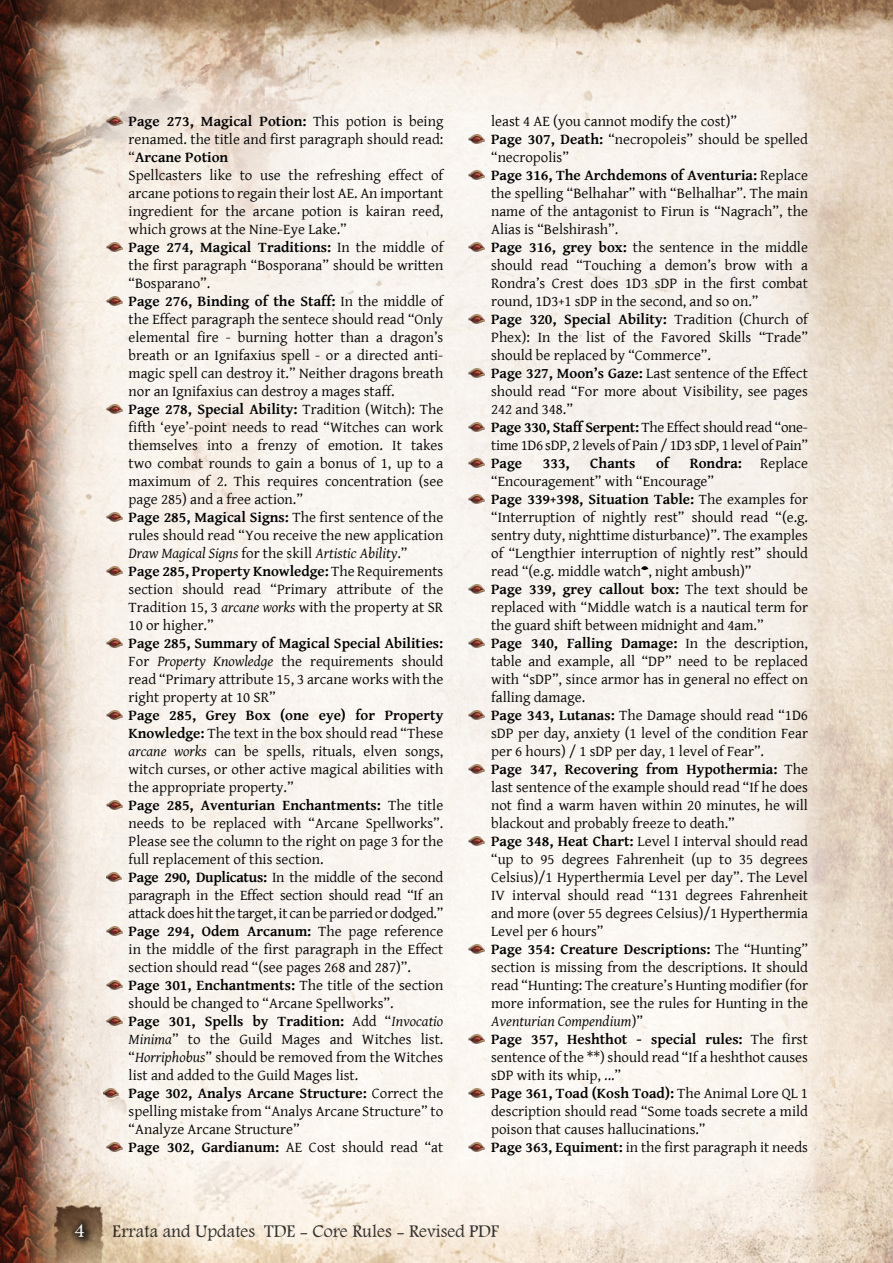
<style>
.page{position:relative;width:893px;height:1263px;background:#fff}
.page>*{position:absolute;margin:0;border:0;box-sizing:border-box;transform-origin:0 0}
.t1{font:19.5px "Andalus";color:#fff}
.t2{font:18.15px "Andalus";color:#000}
.t3{font:15px/18px "Gentium Basic";color:#000}
.t4{font:700 15px "Gentium Basic";color:#000}
.s1{font-weight:700}
.s2{font-style:italic}
</style>
<div class="page">
<img style="left:0;top:0;width:893px;height:1263px">
<img style="left:106px;top:117px;width:16px;height:8px">
<img style="left:106px;top:243px;width:16px;height:8px">
<img style="left:106px;top:297px;width:16px;height:8px">
<img style="left:106px;top:405px;width:16px;height:8px">
<img style="left:106px;top:513px;width:16px;height:8px">
<img style="left:106px;top:567px;width:16px;height:8px">
<img style="left:106px;top:639px;width:16px;height:8px">
<img style="left:106px;top:711px;width:16px;height:8px">
<img style="left:106px;top:801px;width:16px;height:8px">
<img style="left:106px;top:873px;width:16px;height:8px">
<img style="left:106px;top:927px;width:16px;height:8px">
<img style="left:106px;top:981px;width:16px;height:8px">
<img style="left:106px;top:1017px;width:16px;height:8px">
<img style="left:103px;top:1089px;width:16px;height:8px">
<img style="left:106px;top:1143px;width:16px;height:8px">
<img style="left:469px;top:135px;width:16px;height:8px">
<img style="left:469px;top:171px;width:16px;height:8px">
<img style="left:469px;top:243px;width:16px;height:8px">
<img style="left:469px;top:315px;width:16px;height:8px">
<img style="left:469px;top:369px;width:16px;height:8px">
<img style="left:469px;top:423px;width:15px;height:8px">
<img style="left:469px;top:459px;width:16px;height:8px">
<img style="left:469px;top:495px;width:16px;height:8px">
<svg style="left:641px;top:566px;width:7px;height:4px"></svg>
<img style="left:469px;top:585px;width:16px;height:8px">
<img style="left:469px;top:639px;width:16px;height:8px">
<img style="left:469px;top:711px;width:16px;height:8px">
<img style="left:469px;top:765px;width:16px;height:8px">
<img style="left:469px;top:837px;width:16px;height:8px">
<img style="left:469px;top:945px;width:16px;height:8px">
<img style="left:469px;top:1035px;width:16px;height:8px">
<img style="left:469px;top:1089px;width:16px;height:8px">
<img style="left:469px;top:1143px;width:16px;height:8px">
<div style="left:67px;top:1216px;width:32px;height:35px;background:#000;opacity:.92"></div>
<div style="left:69px;top:1218px;width:21px;height:25px;background:#000;opacity:.74"></div>
<h1 class="t1" style="left:75px;top:1216px;width:12px">4</h1>
<p class="t3" style="left:129px;top:112px;width:316px"><span class="s1">Page 273, Magical Potion:</span> This potion is being renamed. the title and first paragraph should read: “<span class="s1">Arcane Potion<br></span>Spellcasters like to use the refreshing effect of arcane potions to regain their lost AE. An important ingredient for the arcane potion is kairan reed, which grows at the Nine-Eye Lake.”<br><span class="s1">Page 274, Magical Traditions:</span> In the middle of the first paragraph “Bosporana” should be written “Bosparano”.<br><span class="s1">Page 276, Binding of the Staff:</span> In the middle of the Effect paragraph the sentece should read “Only elemental fire - burning hotter than a dragon’s breath or an Ignifaxius spell - or a directed anti&shy;magic spell can destroy it.” Neither dragons breath nor an Ignifaxius can destroy a mages staff.<br><span class="s1">Page 278, Special Ability:</span> Tradition (Witch): The fifth ‘eye’-point needs to read “Witches can work themselves into a frenzy of emotion. It takes two combat rounds to gain a bonus of 1, up to a maximum of 2. This requires concentration (see page 285) and a free action.”<br><span class="s1">Page 285, Magical Signs:</span> The first sentence of the rules should read “You receive the new application <span class="s2">Draw Magical Signs</span> for the skill <span class="s2">Artistic Ability</span>.”<br><span class="s1">Page 285, Property Knowledge:</span> The Requirements section should read “Primary attribute of the Tradition 15, 3 <span class="s2">arcane works</span> with the property at SR 10 or higher.”</p>
<p class="t3" style="left:129px;top:634px;width:316px;text-align:justify"><span class="s1">Page 285, Summary of Magical Special Abilities:<br></span>For <span class="s2">Property Knowledge</span> the requirements should read “Primary attribute 15, 3 arcane works with the right property at 10 SR”</p>
<p class="t3" style="left:129px;top:706px;width:316px"><span class="s1">Page 285, Grey Box (one eye) for Property Knowledge:</span> The text in the box should read “These <span class="s2">arcane works</span> can be spells, rituals, elven songs, witch curses, or other active magical abilities with the appropriate property.”<br><span class="s1">Page 285, Aventurian Enchantments:</span> The title needs to be replaced with “Arcane Spellworks”.<br>Please see the column to the right on page 3 for the full replacement of this section.<br><span class="s1">Page 290, Duplicatus:</span> In the middle of the second paragraph in the Effect section should read “If an attack does hit the target, it can be parried or dodged.” <span class="s1">Page 294, Odem Arcanum:</span> The page reference in the middle of the first paragraph in the Effect section should read “(see pages 268 and 287)”.<br><span class="s1">Page 301, Enchantments:</span> The title of the section should be changed to “Arcane Spellworks”.<br><span class="s1">Page 301, Spells by Tradition:</span> Add “<span class="s2">Invocatio Minima</span>” to the Guild Mages and Witches list. “<span class="s2">Horriphobus</span>” should be removed from the Witches list and added to the Guild Mages list.<br><span class="s1">Page 302, Analys Arcane Structure:</span> Correct the spelling mistake from “Analys Arcane Structure” to “Analyze Arcane Structure”<br><span class="s1">Page 302, Gardianum:</span> AE Cost should read “at</p>
<p class="t3" style="left:491px;top:112px;width:318px">least 4 AE (you cannot modify the cost)”<br><span class="s1">Page 307, Death:</span> “necropoleis” should be spelled “necropolis”<br><span class="s1">Page 316, The Archdemons of Aventuria:</span> Replace the spelling “Belhahar” with “Belhalhar”. The main name of the antagonist to Firun is “Nagrach”, the Alias is “Belshirash”.<br><span class="s1">Page 316, grey box:</span> the sentence in the middle should read “Touching a demon’s brow with a Rondra’s Crest does 1D3 sDP in the first combat round, 1D3+1 sDP in the second, and so on.”<br><span class="s1">Page 320, Special Ability:</span> Tradition (Church of Phex): In the list of the Favored Skills “Trade” should be replaced by “Commerce”.<br><span class="s1">Page 327, Moon’s Gaze:</span> Last sentence of the Effect should read “For more about Visibility, see pages 242 and 348.”<br><span class="s1">Page 330, Staff Serpent:</span> The Effect should read “one&shy;time 1D6 sDP, 2 levels of Pain / 1D3 sDP, 1 level of Pain”</p>
<p class="t4" style="left:491px;top:452px;width:33px">Page</p>
<p class="t4" style="left:543px;top:452px;width:28px">333,</p>
<p class="t4" style="left:590px;top:452px;width:47px">Chants</p>
<p class="t4" style="left:656px;top:452px;width:14px">of</p>
<p class="t3" style="left:491px;top:454px;width:318px;text-indent:199px"><span class="s1">Rondra:</span> Replace “Encouragement” with “Encourage”<br><span class="s1">Page 339+398, Situation Table:</span> The examples for “Interruption of nightly rest” should read “(e.g. sentry duty, nighttime disturbance)”. The examples of “Lengthier interruption of nightly rest” should read “(e.g. middle watch , night ambush)”<br><span class="s1">Page 339, grey callout box:</span> The text should be replaced with “Middle watch is a nautical term for the guard shift between midnight and 4am.”<br><span class="s1">Page 340, Falling Damage:</span> In the description, table and example, all “DP” need to be replaced with “sDP”, since armor has in general no effect on falling damage.<br><span class="s1">Page 343, Lutanas:</span> The Damage should read “1D6 sDP per day, anxiety (1 level of the condition Fear per 6 hours) / 1 sDP per day, 1 level of Fear”.<br><span class="s1">Page 347, Recovering from Hypothermia:</span> The last sentence of the example should read “If he does not find a warm haven within 20 minutes, he will blackout and probably freeze to death.”<br><span class="s1">Page 348, Heat Chart:</span> Level I interval should read “up to 95 degrees Fahrenheit (up to 35 degrees Celsius)/1 Hyperthermia Level per day”. The Level IV interval should read “131 degrees Fahrenheit and more (over 55 degrees Celsius)/1 Hyperthermia Level per 6 hours”<br><span class="s1">Page 354: Creature Descriptions:</span> The “Hunting” section is missing from the descriptions. It should read “Hunting: The creature’s Hunting modifier (for more information, see the rules for Hunting in the <span class="s2">Aventurian Compendium</span>)”<br><span class="s1">Page 357, Heshthot - special rules:</span> The first sentence of the **) should read “If a heshthot causes sDP with its whip, ...”<br><span class="s1">Page 361, Toad (Kosh Toad):</span> The Animal Lore QL 1 description should read “Some toads secrete a mild poison that causes hallucinations.”<br><span class="s1">Page 363, Equiment:</span> in the first paragraph it needs</p>
<p class="t2" style="left:113px;top:1217px;width:387px">Errata and Updates TDE - Core Rules - Revised PDF</p>
</div>
